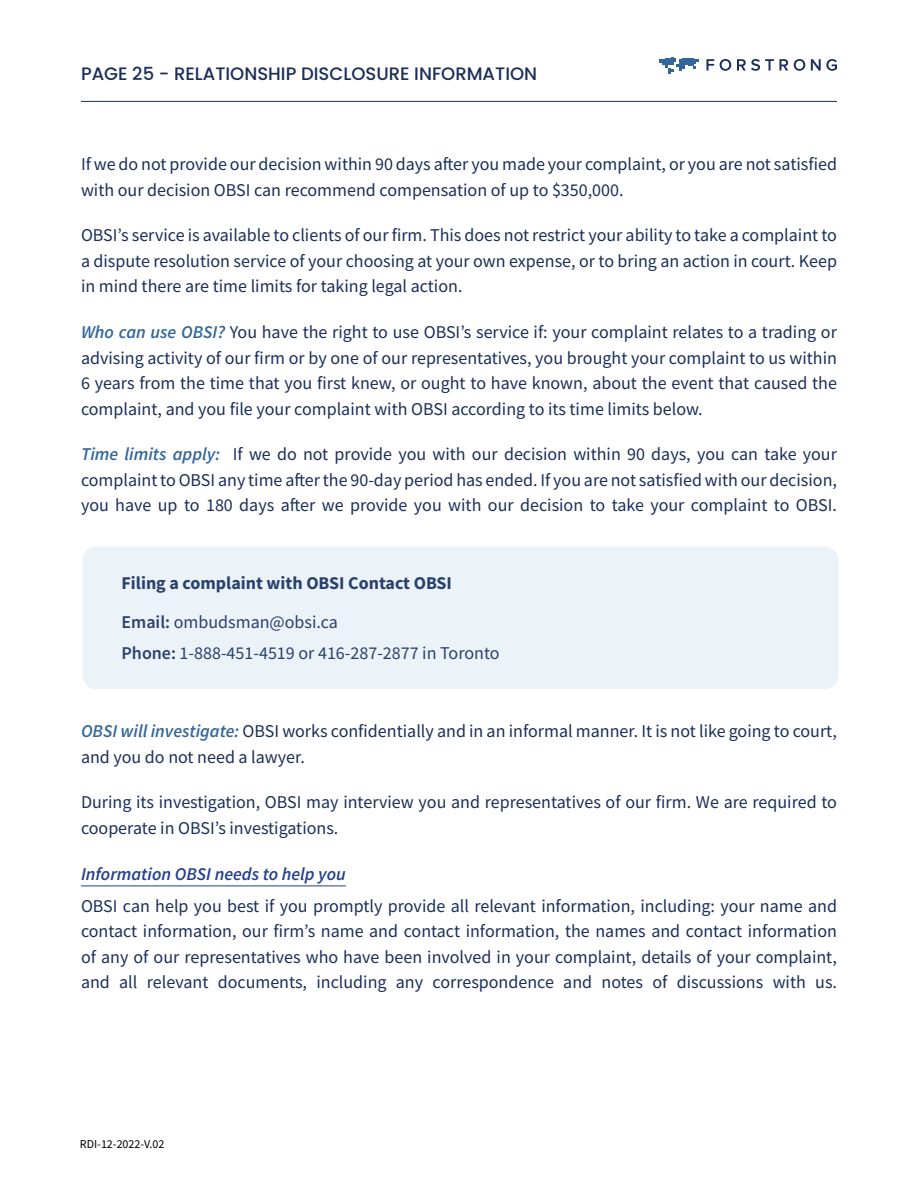
<style>
.page{position:relative;width:918px;height:1188px;background:#fff}
.page>*{position:absolute;margin:0;border:0;box-sizing:border-box;transform-origin:0 0}
.t1{font:18px/25.5px "Source Sans Pro";color:#1b2e5a;text-align:justify}
.t2{font:700 18px/38.2px "Source Sans Pro";color:#1b2e5a}
.t3{font:500 18px "Poppins";color:#1b2e5a}
.t4{font:italic 600 18px "Source Sans Pro";color:#25408f}
.t5{font:12px "Source Sans Pro";color:#000}
.s1{font-weight:600;font-style:italic;color:#33679b}
.s2{font-weight:600}
.s3{font-weight:400}
</style>
<div class="page">
<hr style="left:81px;top:885px;width:265px;height:1px;background:#25408f">
<svg style="left:706px;top:59px;width:8px;height:12px"></svg>
<svg style="left:720px;top:59px;width:11px;height:12px"></svg>
<svg style="left:737px;top:59px;width:51px;height:12px"></svg>
<svg style="left:794px;top:59px;width:11px;height:12px"></svg>
<svg style="left:811px;top:59px;width:26px;height:12px"></svg>
<svg style="left:660px;top:57px;width:39px;height:17px"></svg>
<hr style="left:81px;top:101px;width:756px;height:1px;background:#1b2e5a">
<div style="left:82px;top:547px;width:756px;height:142px;background:#ebf3f8;border-radius:14px"></div>
<p class="t3" style="left:81px;top:63px;width:458px">PAGE 25 - RELATIONSHIP DISCLOSURE INFORMATION</p>
<p class="t1" style="left:81px;top:151px;width:758px">If we do not provide our decision within 90 days after you made your complaint, or you are not satisfied with our decision OBSI can recommend compensation of up to $350,000.</p>
<p class="t1" style="left:81px;top:223px;width:758px">OBSI’s service is available to clients of our firm. This does not restrict your ability to take a complaint to a dispute resolution service of your choosing at your own expense, or to bring an action in court. Keep in mind there are time limits for taking legal action.</p>
<p class="t1" style="left:81px;top:319px;width:758px"><span class="s1">Who can use OBSI?</span> You have the right to use OBSI’s service if: your complaint relates to a trading or advising activity of our firm or by one of our representatives, you brought your complaint to us within 6 years from the time that you first knew, or ought to have known, about the event that caused the complaint, and you file your complaint with OBSI according to its time limits below.</p>
<p class="t1" style="left:81px;top:442px;width:758px"><span class="s1">Time limits apply:</span> If we do not provide you with our decision within 90 days, you can take your complaint to OBSI any time after the 90-day period has ended. If you are not satisfied with our decision, you have up to 180 days after we provide you with our decision to take your complaint to OBSI.</p>
<p class="t2" style="left:122px;top:564px;width:332px">Filing a complaint with OBSI Contact OBSI<br><span class="s2">Email:</span> <span class="s3">ombudsman@obsi.ca</span></p>
<p class="t1" style="left:122px;top:640px;width:380px"><span class="s2">Phone:</span> 1-888-451-4519 or 416-287-2877 in Toronto</p>
<p class="t1" style="left:81px;top:718px;width:758px"><span class="s1">OBSI will investigate:</span> OBSI works confidentially and in an informal manner. It is not like going to court, and you do not need a lawyer.</p>
<p class="t1" style="left:81px;top:790px;width:758px">During its investigation, OBSI may interview you and representatives of our firm. We are required to cooperate in OBSI’s investigations.</p>
<p class="t4" style="left:81px;top:862px;width:266px">Information OBSI needs to help you</p>
<p class="t1" style="left:81px;top:893px;width:758px">OBSI can help you best if you promptly provide all relevant information, including: your name and contact information, our firm’s name and contact information, the names and contact information of any of our representatives who have been involved in your complaint, details of your complaint, and all relevant documents, including any correspondence and notes of discussions with us.</p>
<p class="t5" style="left:80px;top:1136px;width:86px">RDI-12-2022-V.02</p>
</div>
